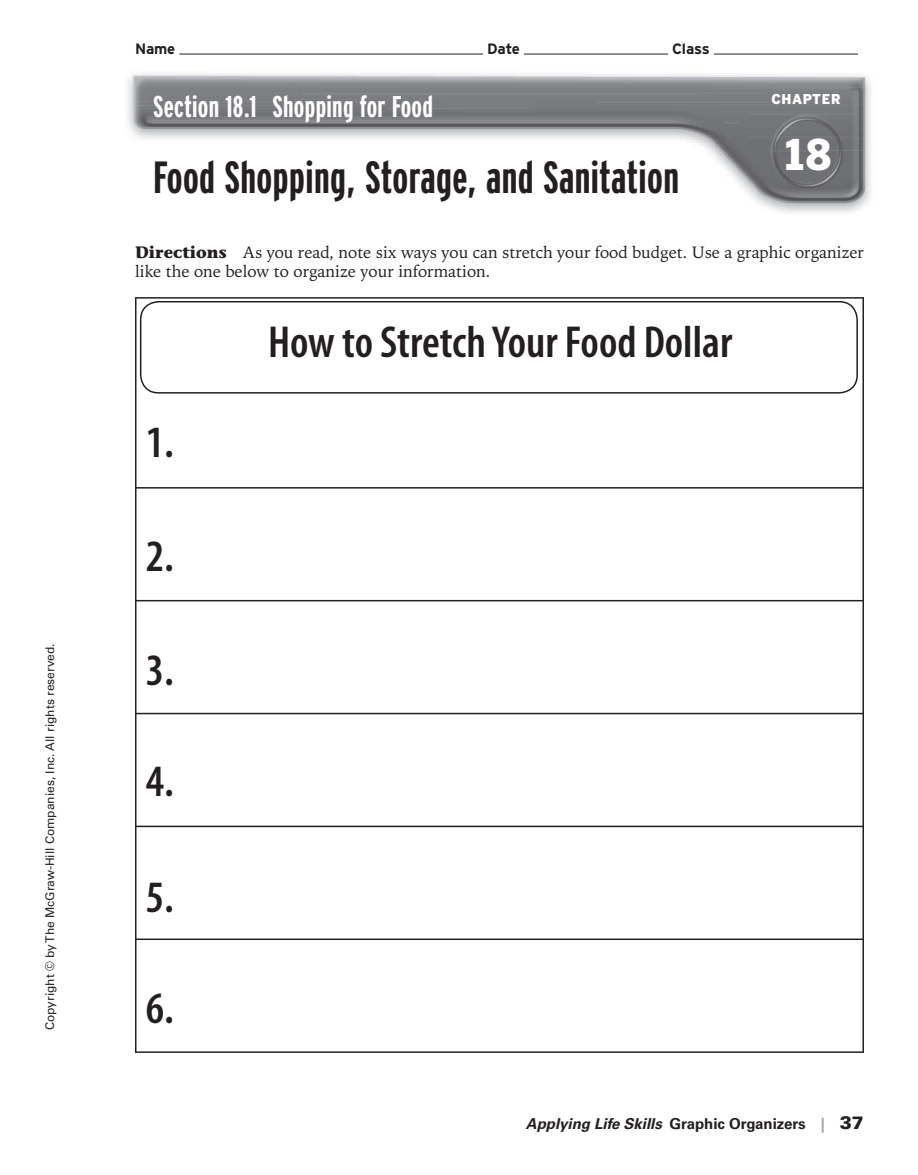
<style>
.page{position:relative;width:918px;height:1175px;background:#fff}
.page>*{position:absolute;margin:0;border:0;box-sizing:border-box;transform-origin:0 0}
.t1{font:600 condensed 45px "Myriad Pro";color:#231f20}
.t2{font:700 extra-condensed 45px "Interstate";letter-spacing:.01em;color:#231f20}
.t3{font:900 42px "Bureau Gothic";color:#fff}
.t4{font:700 extra-condensed 30px "Interstate";letter-spacing:.01em;color:#fff}
.t5{font:16.5px/19.5px "Iowan Old Style BT";color:#231f20}
.t6{font:italic 700 15px "Univers";color:#231f20}
.t7{font:700 15px "Interstate";letter-spacing:-.01em;color:#231f20}
.t8{font:900 13.5px "Bureau Gothic";letter-spacing:.05em;color:#fff}
.t9{font:12px "Univers";color:#231f20}
.s1{font-family:"Stone Informal Std";font-weight:700}
.s2{font-style:normal}
.s3{font-style:normal;color:#a8a9ad}
.s4{font-weight:900;font-style:normal;font-size:18px}
</style>
<div class="page">
<img style="left:127px;top:73px;width:744px;height:140px">
<hr style="left:179px;top:54px;width:304px;height:1px;background:#231f20">
<hr style="left:524px;top:54px;width:144px;height:1px;background:#231f20">
<hr style="left:714px;top:54px;width:144px;height:1px;background:#231f20">
<hr style="left:135px;top:297px;width:729px;height:1px;background:#231f20">
<hr style="left:135px;top:298px;width:1px;height:189px;background:#231f20">
<hr style="left:862px;top:298px;width:2px;height:189px;background:#231f20">
<hr style="left:135px;top:487px;width:729px;height:1px;background:#231f20">
<hr style="left:135px;top:488px;width:1px;height:112px;background:#231f20">
<hr style="left:862px;top:488px;width:2px;height:112px;background:#231f20">
<hr style="left:135px;top:600px;width:729px;height:1px;background:#231f20">
<hr style="left:135px;top:601px;width:1px;height:111px;background:#231f20">
<hr style="left:862px;top:601px;width:2px;height:111px;background:#231f20">
<hr style="left:135px;top:712px;width:729px;height:2px;background:#231f20">
<hr style="left:135px;top:714px;width:1px;height:111px;background:#231f20">
<hr style="left:862px;top:714px;width:2px;height:111px;background:#231f20">
<hr style="left:135px;top:825px;width:729px;height:2px;background:#231f20">
<hr style="left:135px;top:827px;width:1px;height:111px;background:#231f20">
<hr style="left:862px;top:827px;width:2px;height:111px;background:#231f20">
<hr style="left:135px;top:938px;width:729px;height:2px;background:#231f20">
<hr style="left:135px;top:940px;width:1px;height:111px;background:#231f20">
<hr style="left:862px;top:940px;width:2px;height:111px;background:#231f20">
<hr style="left:135px;top:1051px;width:729px;height:1px;background:#231f20">
<div style="left:140px;top:301px;width:718px;height:92px;border:2px solid #231f20;border-radius:18px"></div>
<p class="t9" style="left:45px;top:1030px;width:388px;rotate:-90deg">Copyright © by The McGraw-Hill Companies, Inc. All rights reserved.</p>
<p class="t7" style="left:135px;top:43px;width:42px">Name</p>
<p class="t7" style="left:487px;top:43px;width:34px">Date</p>
<p class="t7" style="left:672px;top:43px;width:39px">Class</p>
<p class="t4" style="left:153px;top:95px;width:282px">Section 18.1 Shopping for Food</p>
<p class="t2" style="left:153px;top:160px;width:528px">Food Shopping, Storage, and Sanitation</p>
<p class="t8" style="left:771px;top:94px;width:71px">CHAPTER</p>
<p class="t3" style="left:784px;top:138px;width:49px">18</p>
<p class="t5" style="left:135px;top:244px;width:731px"><span class="s1">Directions</span> As you read, note six ways you can stretch your food budget. Use a graphic organizer like the one below to organize your information.</p>
<p class="t1" style="left:146px;top:425px;width:30px">1.</p>
<p class="t1" style="left:146px;top:539px;width:30px">2.</p>
<p class="t1" style="left:146px;top:654px;width:30px">3.</p>
<p class="t1" style="left:146px;top:764px;width:30px">4.</p>
<p class="t1" style="left:146px;top:880px;width:30px">5.</p>
<p class="t1" style="left:146px;top:991px;width:30px">6.</p>
<p class="t1" style="left:268px;top:325px;width:466px">How to Stretch Your Food Dollar</p>
<p class="t6" style="left:526px;top:1118px;width:340px">Applying Life Skills <span class="s2">Graphic Organizers</span> <span class="s3">|</span> <span class="s4">37</span></p>
</div>
